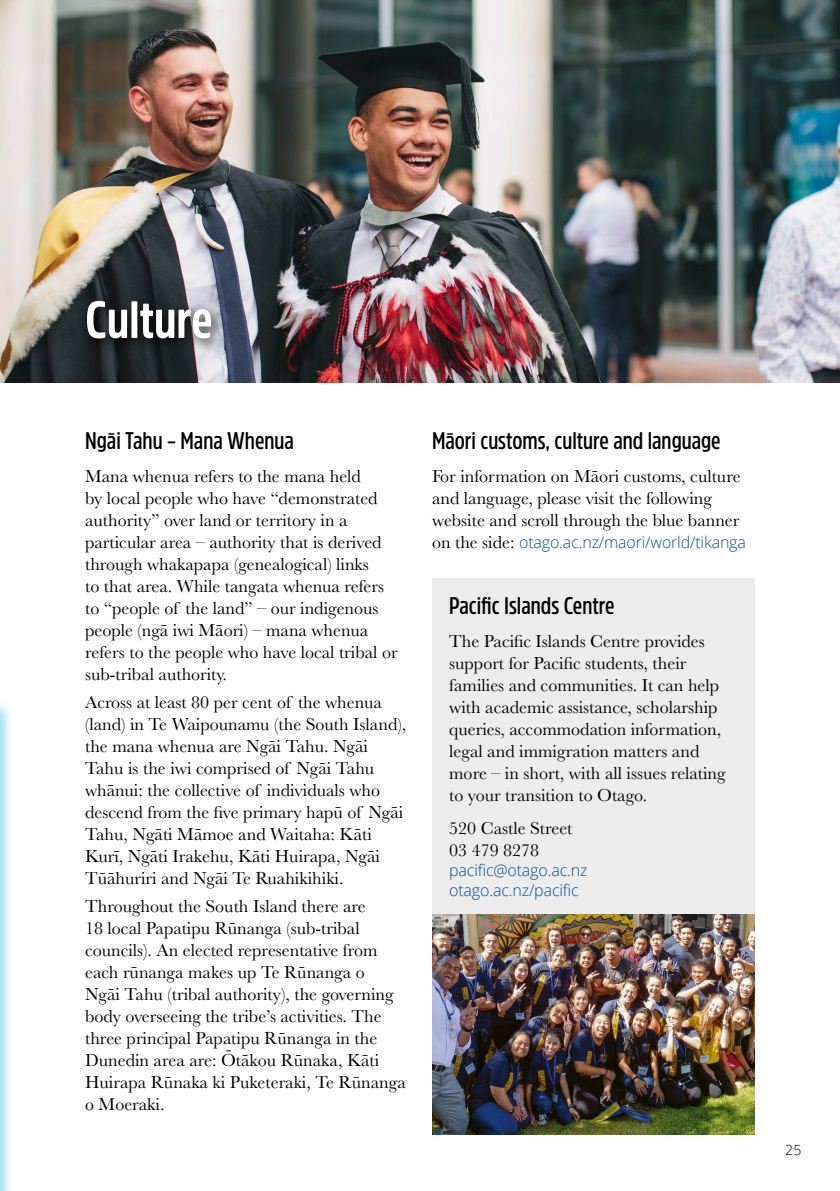
<style>
.page{position:relative;width:840px;height:1191px;background:#fff}
.page>*{position:absolute;margin:0;border:0;box-sizing:border-box;transform-origin:0 0}
.t1{font:700 52px "Amsi Pro Cond";color:#fff}
.t2{font:600 24px "Amsi Pro Cond";color:#000}
.t3{font:18px/22px "Baskerville";color:#000}
.t4{font:300 16px/20px "Open Sans";letter-spacing:-.01em;color:#005190}
.t5{font:300 14px "Open Sans";color:#000}
.s1{font-family:"Baskerville";font-weight:400;font-size:18px;color:#000}
</style>
<div class="page">
<img style="left:0;top:0;width:839px;height:383px">
<div style="left:81px;top:294px;width:144px;height:59px;background:#000;opacity:.83"></div>
<div style="left:0;top:699px;width:15px;height:492px;background:#00a4e0;opacity:.4"></div>
<img style="left:432px;top:913px;width:322px;height:221px">
<div style="left:432px;top:578px;width:322px;height:335px;background:#ececec"></div>
<h1 class="t1" style="left:85px;top:284px;width:129px">Culture</h1>
<h2 class="t2" style="left:85px;top:424px;width:210px">Ngāi Tahu – Mana Whenua</h2>
<p class="t3" style="left:85px;top:466px;width:314px">Mana whenua refers to the mana held<br>by local people who have “demonstrated authority” over land or territory in a particular area – authority that is derived through whakapapa (genealogical) links<br>to that area. While tangata whenua refers to “people of the land” – our indigenous people (ngā iwi Māori) – mana whenua refers to the people who have local tribal or sub-tribal authority.</p>
<p class="t3" style="left:85px;top:691px;width:322px">Across at least 80 per cent of the whenua (land) in Te Waipounamu (the South Island), the mana whenua are Ngāi Tahu. Ngāi Tahu is the iwi comprised of Ngāi Tahu whānui: the collective of individuals who descend from the five primary hapū of Ngāi Tahu, Ngāti Māmoe and Waitaha: Kāti Kurī, Ngāti Irakehu, Kāti Huirapa, Ngāi Tūāhuriri and Ngāi Te Ruahikihiki.</p>
<p class="t3" style="left:85px;top:895px;width:322px">Throughout the South Island there are<br>18 local Papatipu Rūnanga (sub-tribal councils). An elected representative from each rūnanga makes up Te Rūnanga o<br>Ngāi Tahu (tribal authority), the governing body overseeing the tribe’s activities. The three principal Papatipu Rūnanga in the Dunedin area are: Ōtākou Rūnaka, Kāti Huirapa Rūnaka ki Puketeraki, Te Rūnanga o Moeraki.</p>
<h2 class="t2" style="left:432px;top:424px;width:290px">Māori customs, culture and language</h2>
<p class="t3" style="left:432px;top:466px;width:310px">For information on Māori customs, culture and language, please visit the following website and scroll through the blue banner</p>
<p class="t4" style="left:432px;top:532px;width:315px"><span class="s1">on the side:</span> otago.ac.nz/maori/world/tikanga</p>
<h2 class="t2" style="left:449px;top:588px;width:167px">Pacific Islands Centre</h2>
<p class="t3" style="left:449px;top:630px;width:278px">The Pacific Islands Centre provides support for Pacific students, their families and communities. It can help with academic assistance, scholarship queries, accommodation information, legal and immigration matters and more – in short, with all issues relating to your transition to Otago.</p>
<p class="t3" style="left:449px;top:817px;width:125px">520 Castle Street<br>03 479 8278</p>
<p class="t4" style="left:449px;top:860px;width:140px">pacific@otago.ac.nz otago.ac.nz/pacific</p>
<p class="t5" style="left:784px;top:1140px;width:18px">25</p>
</div>
